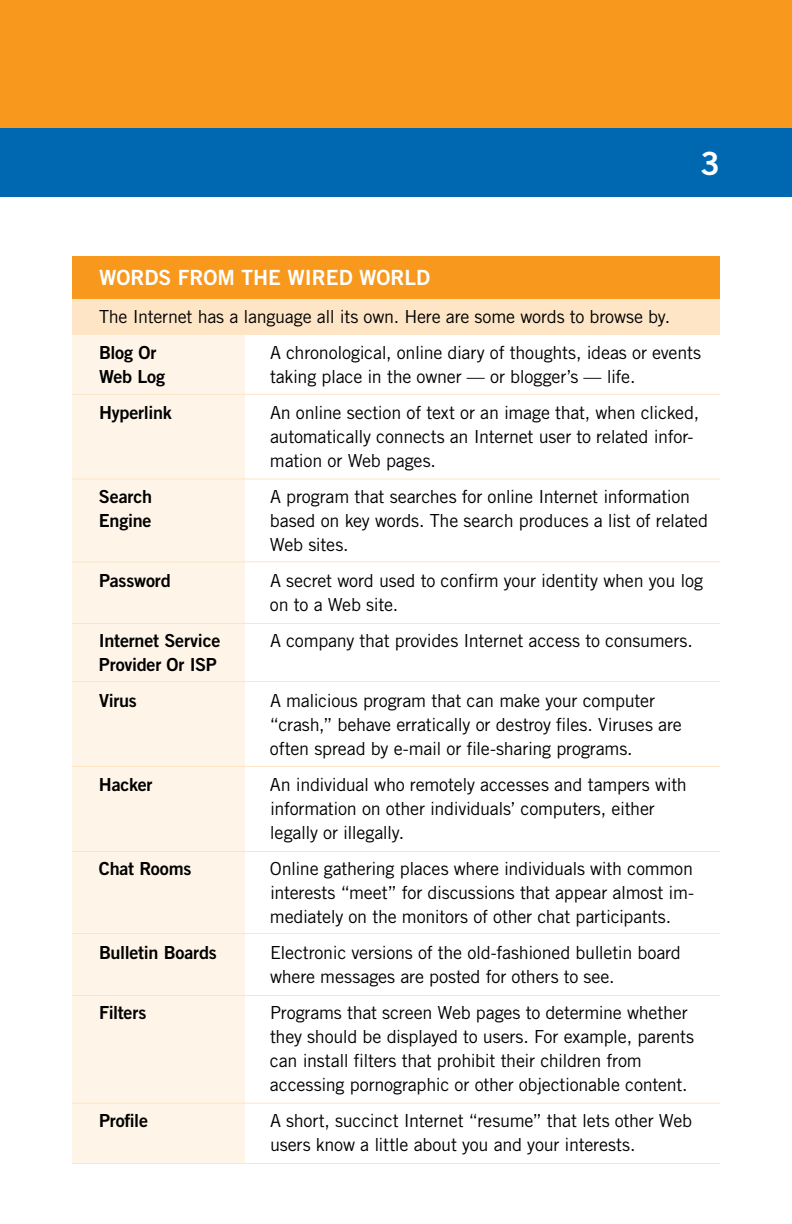
<style>
.page{position:relative;width:792px;height:1224px;background:#fff}
.page>*{position:absolute;margin:0;border:0;box-sizing:border-box;transform-origin:0 0}
.t1{font:21px "Trade Gothic Bold Two";color:#fff}
.t2{font:18px/24px "Trade Gothic";letter-spacing:-.015em;color:#000}
.t3{font:18px/36px "Trade Gothic Bold Two";letter-spacing:-.015em;color:#000}
</style>
<div class="page">
<div style="left:0;top:0;width:792px;height:149px;background:#f8981d"></div>
<div style="left:0;top:128px;width:792px;height:69px;background:#0067b1"></div>
<div style="left:72px;top:332px;width:172px;height:832px;background:#fef5e8"></div>
<div style="left:72px;top:296px;width:648px;height:39px;background:#fde5c6"></div>
<div style="left:72px;top:256px;width:648px;height:43px;background:#f8981d"></div>
<hr style="left:72px;top:394px;width:648px;height:1px;background:#fde5c6">
<hr style="left:72px;top:478px;width:648px;height:2px;background:#fde5c6">
<hr style="left:72px;top:561px;width:648px;height:1px;background:#fde5c6">
<hr style="left:72px;top:623px;width:648px;height:1px;background:#fde5c6">
<hr style="left:72px;top:681px;width:648px;height:1px;background:#fde5c6">
<hr style="left:72px;top:766px;width:648px;height:1px;background:#fde5c6">
<hr style="left:72px;top:851px;width:648px;height:1px;background:#fde5c6">
<hr style="left:72px;top:933px;width:648px;height:1px;background:#fde5c6">
<hr style="left:72px;top:995px;width:648px;height:1px;background:#fde5c6">
<hr style="left:72px;top:1103px;width:648px;height:1px;background:#fde5c6">
<hr style="left:72px;top:1163px;width:648px;height:1px;background:#fde5c6">
<p class="t1" style="left:99px;top:264px;width:333px">Words From The Wired World</p>
<p class="t2" style="left:99px;top:304px;width:573px">The Internet has a language all its own. Here are some words to browse by.</p>
<p class="t3" style="left:99px;top:334px;width:59px">Blog Or</p>
<p class="t2" style="left:270px;top:340px;width:433px">A chronological, online diary of thoughts, ideas or events</p>
<p class="t3" style="left:99px;top:358px;width:68px">Web Log</p>
<p class="t2" style="left:270px;top:364px;width:367px">taking place in the owner — or blogger’s — life.</p>
<p class="t3" style="left:99px;top:394px;width:74px">Hyperlink</p>
<p class="t2" style="left:270px;top:400px;width:431px">An online section of text or an image that, when clicked, automatically connects an Internet user to related infor&shy;mation or Web pages.</p>
<p class="t3" style="left:99px;top:478px;width:55px">Search</p>
<p class="t2" style="left:270px;top:484px;width:422px">A program that searches for online Internet information</p>
<p class="t3" style="left:99px;top:502px;width:54px">Engine</p>
<p class="t2" style="left:270px;top:508px;width:440px">based on key words. The search produces a list of related<br>Web sites.</p>
<p class="t3" style="left:99px;top:562px;width:73px">Password</p>
<p class="t2" style="left:270px;top:568px;width:435px">A secret word used to confirm your identity when you log on to a Web site.</p>
<p class="t3" style="left:99px;top:622px;width:123px">I nternet Service</p>
<p class="t2" style="left:270px;top:628px;width:424px">A company that provides Internet access to consumers.</p>
<p class="t3" style="left:99px;top:646px;width:119px">Provider Or ISP<br>Virus</p>
<p class="t2" style="left:270px;top:688px;width:413px">A malicious program that can make your computer “crash,” behave erratically or destroy files. Viruses are often spread by e-mail or file-sharing programs.</p>
<p class="t3" style="left:99px;top:766px;width:55px">Hacker</p>
<p class="t2" style="left:270px;top:772px;width:418px">An individual who remotely accesses and tampers with information on other individuals’ computers, either legally or illegally.</p>
<p class="t3" style="left:99px;top:850px;width:94px">Chat Rooms</p>
<p class="t2" style="left:270px;top:856px;width:426px;text-align:justify">Online gathering places where individuals with common interests “meet” for discussions that appear almost im&shy;mediately on the monitors of other chat participants.</p>
<p class="t3" style="left:99px;top:934px;width:119px">Bulletin Boards</p>
<p class="t2" style="left:270px;top:940px;width:412px">Electronic versions of the old-fashioned bulletin board where messages are posted for others to see.</p>
<p class="t3" style="left:99px;top:994px;width:49px">Filters</p>
<p class="t2" style="left:270px;top:1000px;width:426px">Programs that screen Web pages to determine whether they should be displayed to users. For example, parents can install filters that prohibit their children from accessing pornographic or other objectionable content.</p>
<p class="t3" style="left:99px;top:1102px;width:51px">Profile</p>
<p class="t2" style="left:270px;top:1108px;width:424px">A short, succinct Internet “resume” that lets other Web users know a little about you and your interests.</p>
</div>
